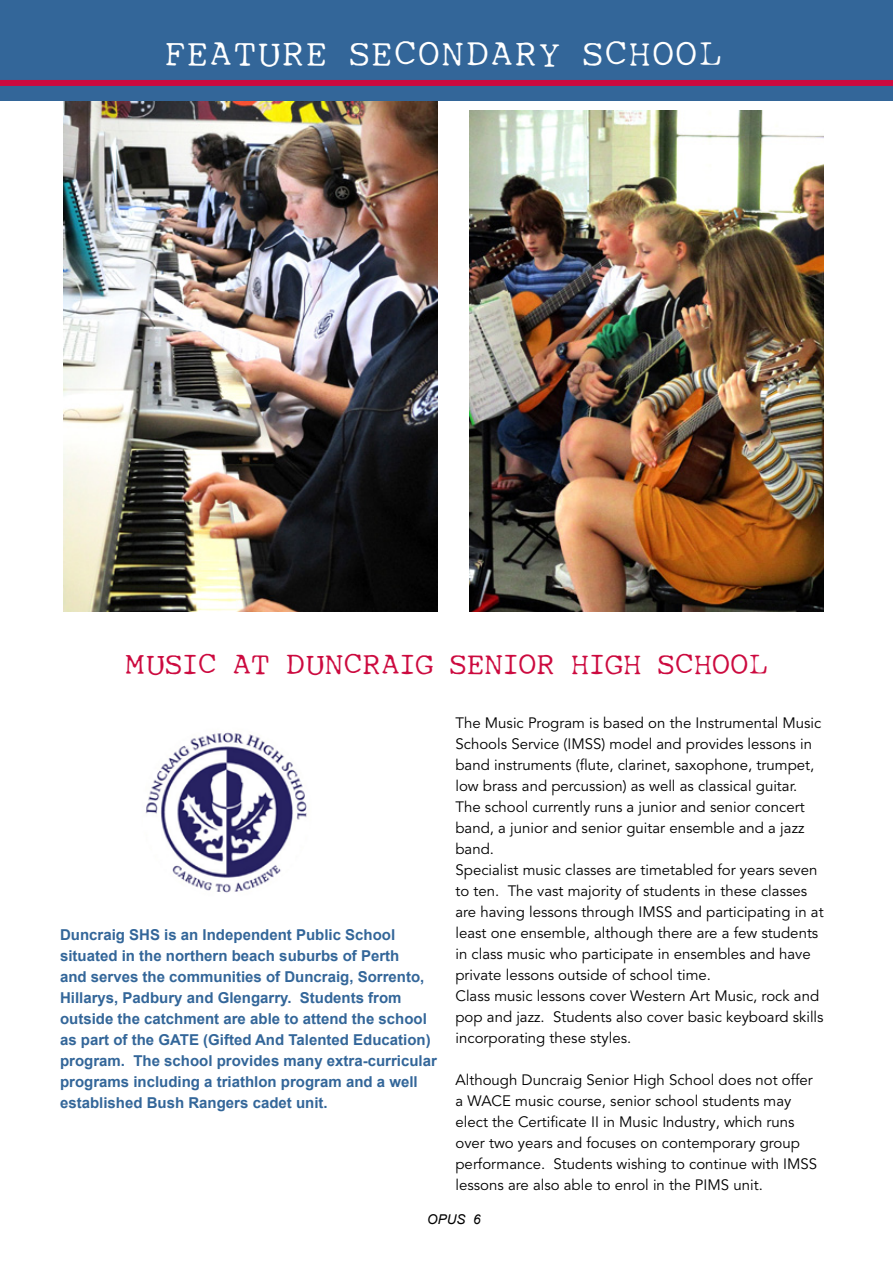
<style>
.page{position:relative;width:893px;height:1263px;background:#fff}
.page>*{position:absolute;margin:0;border:0;box-sizing:border-box;transform-origin:0 0}
.t1{font:36px "My type of font";color:#fff}
.t2{font:30px "My type of font";letter-spacing:-.04em;color:#cc0a3f}
.t3{font:15px/21px "Avenir LT Pro";color:#000}
.t4{font:700 15px/21px "Arial";color:#369}
.t5{font:italic 13.5px "Arial";color:#000}
</style>
<div class="page">
<div style="left:0;top:0;width:893px;height:101px;background:#369"></div>
<div style="left:0;top:80px;width:893px;height:6px;background:#cc0a3f"></div>
<img style="left:64px;top:102px;width:373px;height:510px">
<img style="left:469px;top:111px;width:355px;height:501px">
<img style="left:145px;top:732px;width:162px;height:161px">
<h1 class="t1" style="left:164px;top:31px;width:23px">FEA</h1>
<h1 class="t1" style="left:233px;top:31px;width:140px">TURE SECONDA</h1>
<h1 class="t1" style="left:514px;top:31px;width:92px">RY SCHOO</h1>
<h1 class="t1" style="left:699px;top:31px;width:27px">L</h1>
<h2 class="t2" style="left:124px;top:646px;width:642px">MUSIC AT DUNCRAIG SENIOR HIGH SCHOOL</h2>
<p class="t3" style="left:455px;top:712px;width:370px">The Music Program is based on the Instrumental Music Schools Service (IMSS) model and provides lessons in band instruments (flute, clarinet, saxophone, trumpet, low brass and percussion) as well as classical guitar.<br>The school currently runs a junior and senior concert band, a junior and senior guitar ensemble and a jazz band.<br>Specialist music classes are timetabled for years seven to ten. The vast majority of students in these classes are having lessons through IMSS and participating in at least one ensemble, although there are a few students in class music who participate in ensembles and have private lessons outside of school time.<br>Class music lessons cover Western Art Music, rock and pop and jazz. Students also cover basic keyboard skills incorporating these styles.</p>
<p class="t3" style="left:455px;top:1069px;width:363px">Although Duncraig Senior High School does not offer a WACE music course, senior school students may elect the Certificate II in Music Industry, which runs over two years and focuses on contemporary group performance. Students wishing to continue with IMSS lessons are also able to enrol in the PIMS unit.</p>
<p class="t5" style="left:427px;top:1211px;width:55px">OPUS 6</p>
<p class="t4" style="left:60px;top:924px;width:378px">Duncraig SHS is an Independent Public School situated in the northern beach suburbs of Perth<br>and serves the communities of Duncraig, Sorrento, Hillarys, Padbury and Glengarry. Students from outside the catchment are able to attend the school as part of the GATE (Gifted And Talented Education) program. The school provides many extra-curricular programs including a triathlon program and a well established Bush Rangers cadet unit.</p>
</div>
